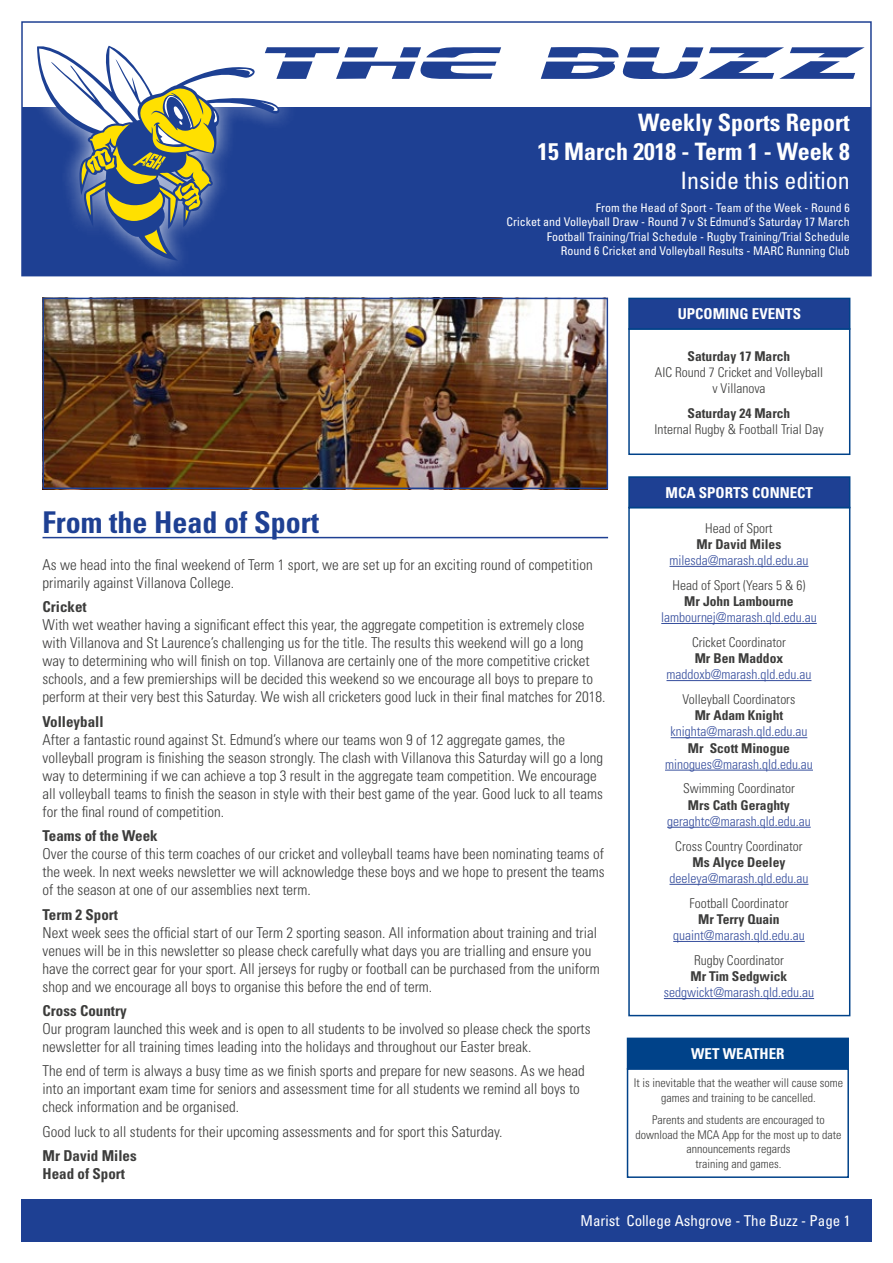
<style>
.page{position:relative;width:893px;height:1263px;background:#fff}
.page>*{position:absolute;margin:0;border:0;box-sizing:border-box;transform-origin:0 0}
.t1{font:700 condensed 30px "Univers LT Std";color:#1e4093}
.t2{font:700 condensed 24px/28.8px "Univers LT Std";color:#fff;text-align:right}
.t3{font:condensed 24px "Univers LT Std";color:#fff}
.t4{font:300 condensed 15px/18px "Univers LT Std";color:#3c3c3b}
.t5{font:700 condensed 15px/18px "Univers LT Std";color:#3c3c3b}
.t6{font:700 condensed 15px "Univers LT Std";color:#fff}
.t7{font:condensed 15px "Univers LT Std";color:#fff}
.t8{font:300 condensed 13.5px "Univers LT Std";color:#364e9d}
.t9{font:300 condensed 13.5px/16.2px "Univers LT Std";color:#3c3c3b;text-align:center}
.t10{font:700 condensed 13.5px "Univers LT Std";color:#3c3c3b}
.t11{font:condensed 12px/14.4px "Univers LT Std";color:#fff;text-align:right}
.t12{font:300 condensed 12px/14.4px "Univers LT Std";color:#3c3c3b;text-align:center}
</style>
<div class="page">
<div style="left:628px;top:328px;width:222px;height:127px;border:2px solid #004289"></div>
<div style="left:22px;top:107px;width:849px;height:168px;background:#1e4093"></div>
<div style="left:629px;top:298px;width:221px;height:31px;background:#1e4093"></div>
<div style="left:628px;top:298px;width:222px;height:32px;border:2px solid #004289"></div>
<div style="left:21px;top:21px;width:851px;height:255px;border:2px solid #1e4093"></div>
<div style="left:21px;top:1199px;width:851px;height:43px;background:#1e4093"></div>
<hr style="left:43px;top:537px;width:565px;height:1px;background:#1e4093">
<div style="left:18px;top:27px;width:280px;height:252px;background:#fff;opacity:.75"></div>
<svg style="left:35px;top:39px;width:466px;height:222px"></svg>
<svg style="left:541px;top:47px;width:324px;height:32px"></svg>
<img style="left:46px;top:301px;width:559px;height:185px">
<div style="left:43px;top:298px;width:565px;height:191px;border:2px solid #1e4093"></div>
<div style="left:628px;top:507px;width:222px;height:509px;border:2px solid #004289"></div>
<div style="left:629px;top:477px;width:221px;height:31px;background:#1e4093"></div>
<div style="left:628px;top:476px;width:222px;height:32px;border:2px solid #004289"></div>
<hr style="left:669px;top:566px;width:139px;height:1px;background:#364e9d">
<hr style="left:661px;top:623px;width:156px;height:1px;background:#364e9d">
<hr style="left:666px;top:680px;width:145px;height:1px;background:#364e9d">
<hr style="left:671px;top:737px;width:136px;height:1px;background:#364e9d">
<hr style="left:665px;top:770px;width:148px;height:1px;background:#364e9d">
<hr style="left:667px;top:827px;width:144px;height:1px;background:#364e9d">
<hr style="left:669px;top:884px;width:139px;height:1px;background:#364e9d">
<hr style="left:673px;top:941px;width:132px;height:1px;background:#364e9d">
<hr style="left:664px;top:998px;width:150px;height:1px;background:#364e9d">
<div style="left:627px;top:1068px;width:222px;height:110px;border:2px solid #004289"></div>
<div style="left:627px;top:1038px;width:221px;height:31px;background:#004289"></div>
<div style="left:627px;top:1037px;width:222px;height:33px;border:2px solid #004289"></div>
<h2 class="t2" style="left:538px;top:108px;width:314px">Weekly Sports Report<br>15 March 2018 - Term 1 - Week 8</h2>
<h2 class="t3" style="left:680px;top:165px;width:171px">Inside this edition</h2>
<p class="t11" style="left:506px;top:200px;width:345px">From the Head of Sport - Team of the Week - Round 6<br>Cricket and Volleyball Draw - Round 7 v St Edmund’s Saturday 17 March Football Training/Trial Schedule - Rugby Training/Trial Schedule<br>Round 6 Cricket and Volleyball Results - MARC Running Club</p>
<h1 class="t1" style="left:43px;top:504px;width:278px">From the Head of Sport</h1>
<p class="t4" style="left:43px;top:556px;width:552px">As we head into the final weekend of Term 1 sport, we are set up for an exciting round of competition primarily against Villanova College.</p>
<p class="t5" style="left:43px;top:598px;width:46px">Cricket</p>
<p class="t4" style="left:43px;top:616px;width:564px">With wet weather having a significant effect this year, the aggregate competition is extremely close with Villanova and St Laurence’s challenging us for the title. The results this weekend will go a long way to determining who will finish on top. Villanova are certainly one of the more competitive cricket schools, and a few premierships will be decided this weekend so we encourage all boys to prepare to perform at their very best this Saturday. We wish all cricketers good luck in their final matches for 2018.</p>
<p class="t5" style="left:43px;top:712px;width:63px">Volleyball</p>
<p class="t4" style="left:43px;top:730px;width:562px">After a fantastic round against St. Edmund’s where our teams won 9 of 12 aggregate games, the volleyball program is finishing the season strongly. The clash with Villanova this Saturday will go a long way to determining if we can achieve a top 3 result in the aggregate team competition. We encourage all volleyball teams to finish the season in style with their best game of the year. Good luck to all teams for the final round of competition.</p>
<p class="t5" style="left:43px;top:827px;width:117px">Teams of the Week</p>
<p class="t4" style="left:43px;top:845px;width:564px;text-align:justify">Over the course of this term coaches of our cricket and volleyball teams have been nominating teams of the week. In next weeks newsletter we will acknowledge these boys and we hope to present the teams of the season at one of our assemblies next term.</p>
<p class="t5" style="left:43px;top:905px;width:77px">Term 2 Sport</p>
<p class="t4" style="left:43px;top:923px;width:559px">Next week sees the official start of our Term 2 sporting season. All information about training and trial venues will be in this newsletter so please check carefully what days you are trialling and ensure you have the correct gear for your sport. All jerseys for rugby or football can be purchased from the uniform shop and we encourage all boys to organise this before the end of term.</p>
<p class="t5" style="left:43px;top:1001px;width:86px">Cross Country</p>
<p class="t4" style="left:43px;top:1020px;width:550px">Our program launched this week and is open to all students to be involved so please check the sports newsletter for all training times leading into the holidays and throughout our Easter break.</p>
<p class="t4" style="left:43px;top:1062px;width:544px">The end of term is always a busy time as we finish sports and prepare for new seasons. As we head into an important exam time for seniors and assessment time for all students we remind all boys to check information and be organised.</p>
<p class="t4" style="left:43px;top:1122px;width:461px">Good luck to all students for their upcoming assessments and for sport this Saturday.</p>
<p class="t5" style="left:43px;top:1147px;width:96px">Mr David Miles<br>Head of Sport</p>
<p class="t6" style="left:678px;top:305px;width:125px">UPCOMING EVENTS</p>
<p class="t10" style="left:688px;top:347px;width:104px">Saturday 17 March</p>
<p class="t9" style="left:655px;top:364px;width:170px">AIC Round 7 Cricket and Volleyball v Villanova</p>
<p class="t10" style="left:688px;top:405px;width:104px">Saturday 24 March</p>
<p class="t9" style="left:654px;top:421px;width:171px">Internal Rugby &amp; Football Trial Day</p>
<p class="t6" style="left:666px;top:483px;width:149px">MCA SPORTS CONNECT</p>
<p class="t9" style="left:705px;top:520px;width:69px">Head of Sport</p>
<p class="t10" style="left:697px;top:536px;width:86px">Mr David Miles</p>
<p class="t8" style="left:669px;top:552px;width:140px">milesda@marash.qld.edu.au</p>
<p class="t9" style="left:673px;top:577px;width:134px">Head of Sport (Years 5 &amp; 6)</p>
<p class="t10" style="left:684px;top:593px;width:111px">Mr John Lambourne</p>
<p class="t8" style="left:661px;top:609px;width:157px">lambournej@marash.qld.edu.au</p>
<p class="t9" style="left:692px;top:634px;width:95px">Cricket Coordinator</p>
<p class="t10" style="left:695px;top:650px;width:90px">Mr Ben Maddox</p>
<p class="t8" style="left:666px;top:666px;width:146px">maddoxb@marash.qld.edu.au</p>
<p class="t9" style="left:683px;top:691px;width:114px">Volleyball Coordinators</p>
<p class="t10" style="left:695px;top:707px;width:90px">Mr Adam Knight</p>
<p class="t8" style="left:671px;top:723px;width:138px">knighta@marash.qld.edu.au</p>
<p class="t10" style="left:688px;top:739px;width:103px">Mr Scott Minogue</p>
<p class="t8" style="left:665px;top:756px;width:149px">minogues@marash.qld.edu.au</p>
<p class="t9" style="left:683px;top:781px;width:113px">Swimming Coordinator</p>
<p class="t10" style="left:688px;top:796px;width:103px">Mrs Cath Geraghty</p>
<p class="t8" style="left:667px;top:813px;width:145px">geraghtc@marash.qld.edu.au</p>
<p class="t9" style="left:675px;top:838px;width:129px">Cross Country Coordinator</p>
<p class="t10" style="left:692px;top:854px;width:94px">Ms Alyce Deeley</p>
<p class="t8" style="left:669px;top:870px;width:140px">deeleya@marash.qld.edu.au</p>
<p class="t9" style="left:689px;top:895px;width:100px">Football Coordinator</p>
<p class="t10" style="left:698px;top:911px;width:83px">Mr Terry Quain</p>
<p class="t8" style="left:673px;top:927px;width:133px">quaint@marash.qld.edu.au</p>
<p class="t9" style="left:694px;top:952px;width:91px">Rugby Coordinator</p>
<p class="t10" style="left:691px;top:968px;width:98px">Mr Tim Sedgwick</p>
<p class="t8" style="left:664px;top:984px;width:152px">sedgwickt@marash.qld.edu.au</p>
<p class="t6" style="left:691px;top:1044px;width:95px">WET WEATHER</p>
<p class="t12" style="left:634px;top:1076px;width:211px">It is inevitable that the weather will cause some games and training to be cancelled.</p>
<p class="t12" style="left:635px;top:1113px;width:207px">Parents and students are encouraged to download the MCA App for the most up to date announcements regards<br>training and games.</p>
<p class="t7" style="left:580px;top:1211px;width:271px">Marist College Ashgrove - The Buzz - Page 1</p>
</div>
